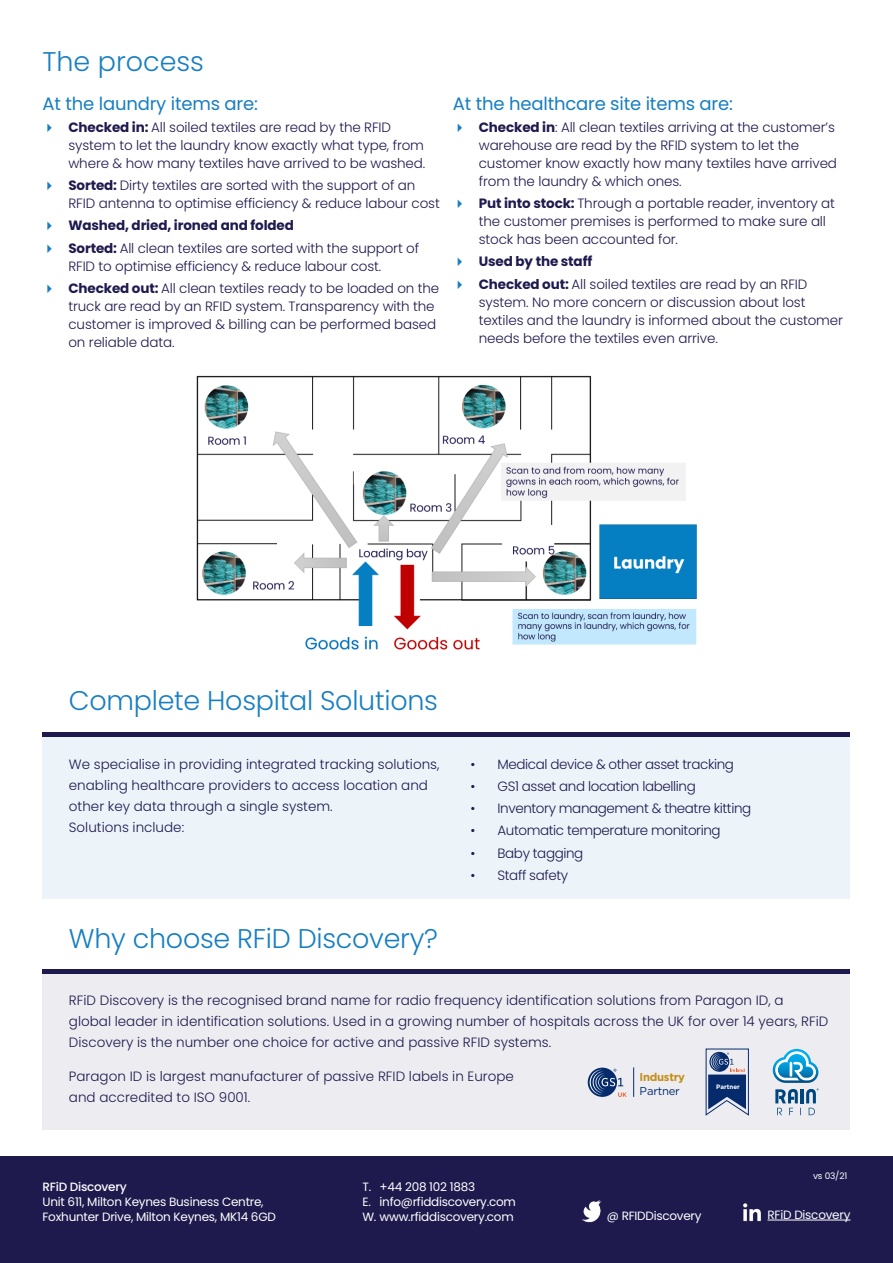
<style>
.page{position:relative;width:893px;height:1263px;background:#fff}
.page>*{position:absolute;margin:0;border:0;box-sizing:border-box;transform-origin:0 0}
.Texte{font:300 27px "Poppins";letter-spacing:-.01em;color:#167ec2}
.Texte-2{font:18px "Poppins";letter-spacing:-.01em;color:#167ec2}
.Texte-3{font:300 13.5px/18px "Poppins";letter-spacing:-.01em;color:#1e1a4e}
.Texte-4{font:300 13.5px "Poppins";letter-spacing:-.03em;color:#1e1a4e}
.t1{font:700 13.5px "Poppins";letter-spacing:-.01em;color:#1e1a4e}
.Texte-5{font:12px/15px "Poppins";letter-spacing:-.02em;color:#fff}
.Texte-6{font:500 12px "Poppins";letter-spacing:-.02em;color:#fff}
.t2{font:700 11.4px/13.6px "Gotham";letter-spacing:-.025em;color:#c48e19}
.Texte-7{font:9px "Poppins";color:#fff}
.t3{font:700 6.3px "Gotham";color:#fff}
.s1{font-weight:700}
.s2{font-weight:400;color:#052b6c}
</style>
<div class="page">
<div style="left:43px;top:969px;width:807px;height:161px;background:#ededf1"></div>
<div style="left:43px;top:733px;width:807px;height:166px;background:#ecf4fa"></div>
<div style="left:43px;top:969px;width:807px;height:5px;background:#1e1a4e"></div>
<hr style="left:43px;top:733px;width:807px;height:4px;background:#1e1a4e">
<div style="left:0;top:1157px;width:893px;height:106px;background:#1e1a4e"></div>
<hr style="left:767px;top:1220px;width:83px;height:1px;background:#fff">
<img style="left:743px;top:1203px;width:18px;height:19px">
<img style="left:582px;top:1200px;width:20px;height:22px">
<svg style="left:773px;top:1049px;width:46px;height:66px"></svg>
<svg style="left:706px;top:1049px;width:43px;height:66px"></svg>
<svg style="left:588px;top:1067px;width:29px;height:30px"></svg>
<svg style="left:590px;top:1069px;width:37px;height:28px"></svg>
<hr style="left:633px;top:1067px;width:1px;height:30px;background:#052b6c">
<img style="left:196px;top:375px;width:501px;height:275px">
<p class="Texte" style="left:43px;top:46px;width:163px">The process</p>
<p class="Texte-2" style="left:43px;top:93px;width:217px">At the laundry items are:</p>
<p class="Texte-3" style="left:68px;top:118px;width:358px"><span class="s1">Checked in:</span> All soiled textiles are read by the RFID system to let the laundry know exactly what type, from where &amp; how many textiles have arrived to be washed.</p>
<p class="Texte-3" style="left:68px;top:176px;width:373px"><span class="s1">Sorted:</span> Dirty textiles are sorted with the support of an<br>RFID antenna to optimise efficiency &amp; reduce labour cost</p>
<p class="t1" style="left:68px;top:218px;width:227px">Washed, dried, ironed and folded</p>
<p class="Texte-3" style="left:68px;top:239px;width:352px"><span class="s1">Sorted:</span> All clean textiles are sorted with the support of<br>RFID to optimise efficiency &amp; reduce labour cost.</p>
<p class="Texte-3" style="left:68px;top:279px;width:372px"><span class="s1">Checked out:</span> All clean textiles ready to be loaded on the truck are read by an RFID system. Transparency with the customer is improved &amp; billing can be performed based on reliable data.</p>
<p class="Texte-2" style="left:453px;top:93px;width:281px">At the healthcare site items are:</p>
<p class="Texte-3" style="left:479px;top:118px;width:360px"><span class="s1">Checked in</span>: All clean textiles arriving at the customer’s warehouse are read by the RFID system to let the customer know exactly how many textiles have arrived from the laundry &amp; which ones.</p>
<p class="Texte-3" style="left:479px;top:194px;width:358px"><span class="s1">Put into stock:</span> Through a portable reader, inventory at the customer premises is performed to make sure all stock has been accounted for.</p>
<p class="t1" style="left:479px;top:254px;width:115px">Used by the staff</p>
<p class="Texte-3" style="left:479px;top:275px;width:366px"><span class="s1">Checked out:</span> All soiled textiles are read by an RFID system. No more concern or discussion about lost textiles and the laundry is informed about the customer needs before the textiles even arrive.</p>
<p class="Texte" style="left:69px;top:685px;width:371px">Complete Hospital Solutions</p>
<p class="Texte-3" style="left:69px;top:753px;width:372px;line-height:21px">We specialise in providing integrated tracking solutions, enabling healthcare providers to access location and other key data through a single system.<br>Solutions include:</p>
<p class="Texte-4" style="left:471px;top:756px;width:265px">• Medical device &amp; other asset tracking</p>
<p class="Texte-4" style="left:471px;top:778px;width:227px">• GS1 asset and location labelling</p>
<p class="Texte-4" style="left:471px;top:800px;width:282px">• Inventory management &amp; theatre kitting</p>
<p class="Texte-4" style="left:471px;top:823px;width:252px">• Automatic temperature monitoring</p>
<p class="Texte-4" style="left:471px;top:845px;width:114px">• Baby tagging</p>
<p class="Texte-4" style="left:471px;top:867px;width:99px">• Staff safety</p>
<p class="Texte" style="left:69px;top:923px;width:371px">Why choose RFiD Discovery?</p>
<p class="Texte-3" style="left:69px;top:990px;width:761px;line-height:21px">RFiD Discovery is the recognised brand name for radio frequency identification solutions from Paragon ID, a global leader in identification solutions. Used in a growing number of hospitals across the UK for over 14 years, RFiD<br>Discovery is the number one choice for active and passive RFID systems.</p>
<p class="Texte-3" style="left:69px;top:1066px;width:447px;line-height:21px">Paragon ID is largest manufacturer of passive RFID labels in Europe and accredited to ISO 9001.</p>
<p class="t2" style="left:639px;top:1070px;width:47px">Industry<br><span class="s2">Partner</span></p>
<p class="t3" style="left:716px;top:1082px;width:25px">Partner</p>
<p class="Texte-6" style="left:43px;top:1179px;width:86px">RFiD Discovery</p>
<p class="Texte-5" style="left:43px;top:1194px;width:235px">Unit 611, Milton Keynes Business Centre,<br>Foxhunter Drive, Milton Keynes, MK14 6GD</p>
<p class="Texte-5" style="left:362px;top:1179px;width:114px">T. +44 208 102 1883</p>
<p class="Texte-5" style="left:362px;top:1194px;width:155px">E. info@rfiddiscovery.com</p>
<p class="Texte-5" style="left:362px;top:1209px;width:153px">W. www.rfiddiscovery.com</p>
<p class="Texte-7" style="left:813px;top:1170px;width:36px">vs 03/21</p>
<p class="Texte-5" style="left:607px;top:1209px;width:96px">@ RFIDDiscovery</p>
<p class="Texte-5" style="left:767px;top:1207px;width:84px">RFiD Discovery</p>
</div>
